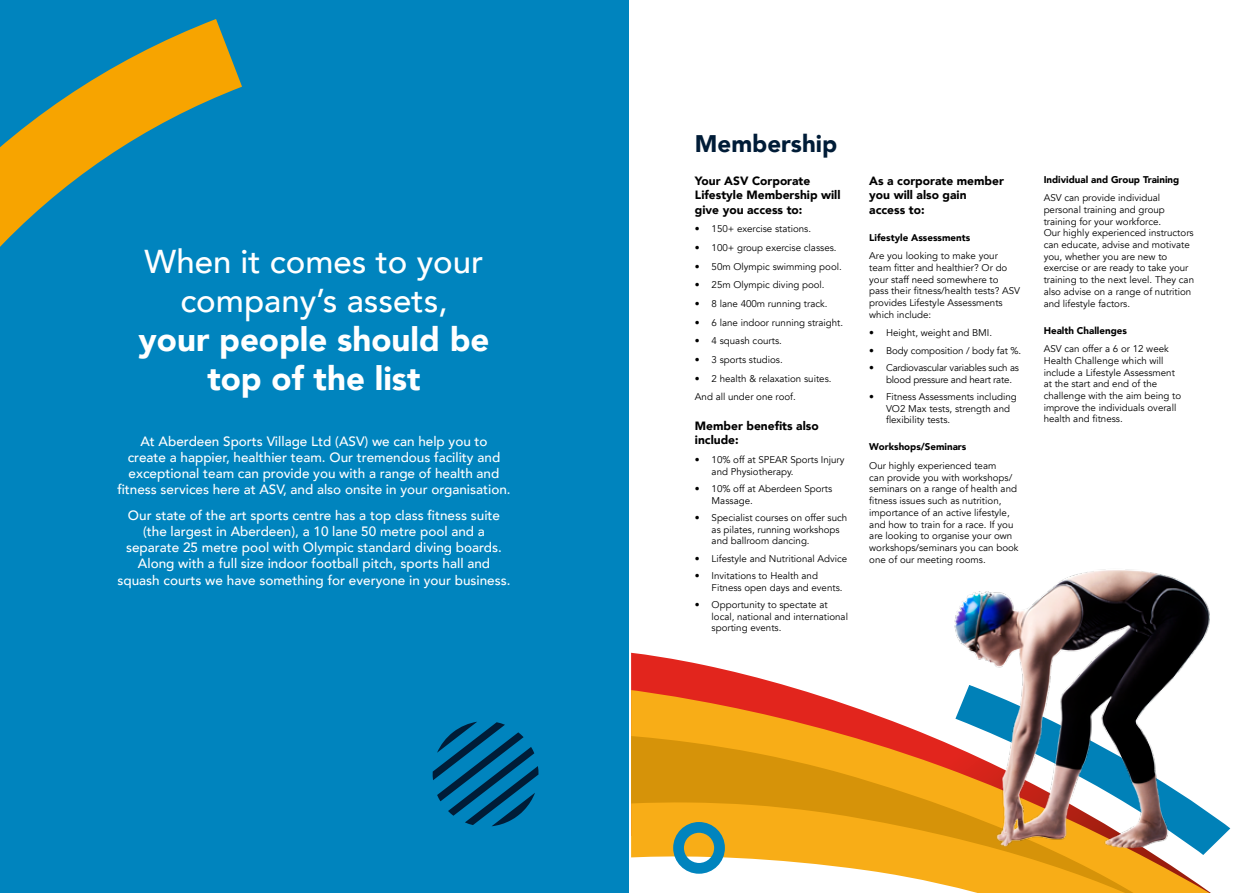
<style>
.page{position:relative;width:1259px;height:893px;background:#fff}
.page>*{position:absolute;margin:0;border:0;box-sizing:border-box;transform-origin:0 0}
.t1{font:500 33px/39px "Avenir";color:#fff;text-align:center}
.t2{font:900 33px/39px "Avenir";color:#fff;text-align:center}
.t3{font:900 24px "Avenir";color:#001c37}
.t4{font:500 13.5px/16.2px "Avenir";color:#fff;text-align:center}
.t5{font:900 12px/14.4px "Avenir";color:#000}
.t6{font:9.75px/11.7px "Avenir";color:#000}
.t7{font:900 9.75px "Avenir";color:#000}
.t8{font:9.75px/11.7px "Avenir";letter-spacing:-.02em;color:#000}
</style>
<div class="page">
<div style="left:0;top:0;width:629px;height:893px;background:#0084be"></div>
<svg style="left:0;top:19px;width:242px;height:228px"></svg>
<svg style="left:432px;top:722px;width:106px;height:104px"></svg>
<svg style="left:631px;top:653px;width:77px;height:13px"></svg>
<svg style="left:631px;top:666px;width:580px;height:227px"></svg>
<svg style="left:631px;top:717px;width:539px;height:176px;fill:#f8ad17"></svg>
<svg style="left:938px;top:683px;width:293px;height:176px"></svg>
<img style="left:939px;top:569px;width:274px;height:292px">
<div style="left:673px;top:822px;width:52px;height:52px;border:11px solid #0084be;border-radius:50%"></div>
<h1 class="t1" style="left:145px;top:240px;width:340px">When it comes to your company’s assets,</h1>
<h1 class="t2" style="left:139px;top:319px;width:352px">your people should be top of the list</h1>
<p class="t4" style="left:117px;top:432px;width:395px">At Aberdeen Sports Village Ltd (ASV) we can help you to<br>create a happier, healthier team. Our tremendous facility and exceptional team can provide you with a range of health and fitness services here at ASV, and also onsite in your organisation.</p>
<p class="t4" style="left:117px;top:506px;width:394px">Our state of the art sports centre has a top class fitness suite (the largest in Aberdeen), a 10 lane 50 metre pool and a separate 25 metre pool with Olympic standard diving boards.<br>Along with a full size indoor football pitch, sports hall and squash courts we have something for everyone in your business.</p>
<h2 class="t3" style="left:695px;top:123px;width:144px">Membership</h2>
<p class="t5" style="left:695px;top:173px;width:147px">Your ASV Corporate<br>Lifestyle Membership will give you access to:</p>
<p class="t6" style="left:695px;top:223px;width:118px">• 150+ exercise stations.</p>
<p class="t6" style="left:695px;top:242px;width:143px">• 100+ group exercise classes.</p>
<p class="t6" style="left:695px;top:261px;width:148px">• 50m Olympic swimming pool.</p>
<p class="t6" style="left:695px;top:279px;width:131px">• 25m Olympic diving pool.</p>
<p class="t6" style="left:695px;top:298px;width:134px">• 8 lane 400m running track.</p>
<p class="t6" style="left:695px;top:317px;width:150px">• 6 lane indoor running straight.</p>
<p class="t6" style="left:695px;top:335px;width:88px">• 4 squash courts.</p>
<p class="t6" style="left:695px;top:354px;width:89px">• 3 sports studios.</p>
<p class="t6" style="left:695px;top:369px;width:138px;line-height:18.6px">• 2 health &amp; relaxation suites.<br>And all under one roof.</p>
<p class="t5" style="left:695px;top:418px;width:125px">Member benefits also include:</p>
<p class="t6" style="left:711px;top:454px;width:134px;text-indent:-17px">• 10% off at SPEAR Sports Injury and Physiotherapy.</p>
<p class="t6" style="left:711px;top:483px;width:122px;text-indent:-17px">• 10% off at Aberdeen Sports<br>Massage.</p>
<p class="t6" style="left:711px;top:512px;width:137px;text-indent:-17px">• Specialist courses on offer such as pilates, running workshops and ballroom dancing.</p>
<p class="t6" style="left:695px;top:553px;width:154px">• Lifestyle and Nutritional Advice</p>
<p class="t6" style="left:711px;top:570px;width:132px;text-indent:-17px">• Invitations to Health and<br>Fitness open days and events.</p>
<p class="t6" style="left:711px;top:599px;width:138px;text-indent:-17px">• Opportunity to spectate at local, national and international sporting events.</p>
<p class="t5" style="left:869px;top:173px;width:136px">As a corporate member you will also gain access to:</p>
<p class="t7" style="left:869px;top:229px;width:102px">Lifestyle Assessments</p>
<p class="t6" style="left:869px;top:250px;width:152px">Are you looking to make your team fitter and healthier? Or do your staff need somewhere to pass their fitness/health tests? ASV provides Lifestyle Assessments which include:</p>
<p class="t6" style="left:869px;top:327px;width:124px">• Height, weight and BMI.</p>
<p class="t6" style="left:869px;top:345px;width:153px">• Body composition / body fat %.</p>
<p class="t8" style="left:886px;top:362px;width:134px;text-indent:-17px">• Cardiovascular variables such as blood pressure and heart rate.</p>
<p class="t6" style="left:886px;top:391px;width:132px;text-indent:-17px">• Fitness Assessments including<br>VO2 Max tests, strength and flexibility tests.</p>
<p class="t7" style="left:869px;top:439px;width:99px">Workshops/Seminars</p>
<p class="t6" style="left:869px;top:460px;width:151px">Our highly experienced team<br>can provide you with workshops/ seminars on a range of health and fitness issues such as nutrition, importance of an active lifestyle, and how to train for a race. If you are looking to organise your own workshops/seminars you can book one of our meeting rooms.</p>
<p class="t7" style="left:1043px;top:171px;width:137px">Individual and Group Training</p>
<p class="t6" style="left:1043px;top:192px;width:152px">ASV can provide individual personal training and group training for your workforce.<br>Our highly experienced instructors can educate, advise and motivate you, whether you are new to exercise or are ready to take your training to the next level. They can also advise on a range of nutrition and lifestyle factors.</p>
<p class="t7" style="left:1043px;top:322px;width:85px">Health Challenges</p>
<p class="t6" style="left:1043px;top:343px;width:139px">ASV can offer a 6 or 12 week<br>Health Challenge which will include a Lifestyle Assessment at the start and end of the challenge with the aim being to improve the individuals overall health and fitness.</p>
</div>
